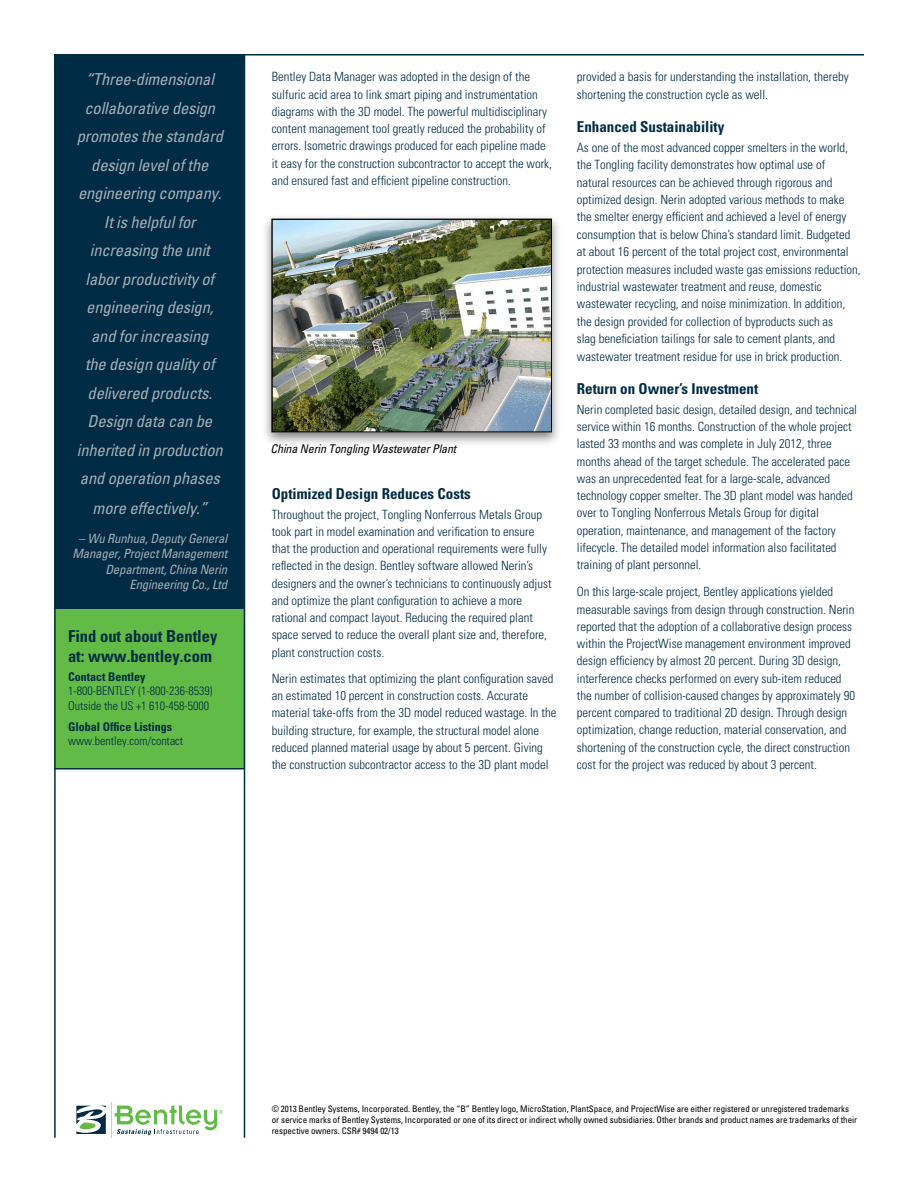
<style>
.page{position:relative;width:918px;height:1188px;background:#fff}
.page>*{position:absolute;margin:0;border:0;box-sizing:border-box;transform-origin:0 0}
.t1{font:italic condensed 16.5px/28.5px "Univers";letter-spacing:-.01em;color:#a7afb7;text-align:center}
.t2{font:700 condensed 16.5px/19.8px "Univers";color:#002b44}
.t3{font:700 condensed 15px "Univers";color:#002b44}
.t4{font:300 condensed 12.75px/17.2px "Univers";color:#002b44}
.t5{font:italic condensed 12.75px/15.3px "Univers";letter-spacing:-.015em;color:#a7afb7;text-align:right}
.t6{font:300 condensed 12px/14.4px "Univers";color:#002b44}
.t7{font:700 condensed 12px "Univers";color:#002b44}
.t8{font:italic condensed 12px "Univers";letter-spacing:-.01em;color:#000}
.t9{font:condensed 9px/10.8px "Univers";letter-spacing:-.005em;color:#000}
</style>
<div class="page">
<div style="left:55px;top:605px;width:189px;height:164px;background:#62bb46"></div>
<div style="left:55px;top:54px;width:190px;height:554px;background:#002b44"></div>
<hr style="left:111px;top:1102px;width:1px;height:36px;background:#cacfd3">
<svg style="left:76px;top:1106px;width:30px;height:28px"></svg>
<svg style="left:115px;top:1105px;width:108px;height:30px"></svg>
<hr style="left:244px;top:54px;width:1px;height:1084px;background:#002b44">
<hr style="left:54px;top:54px;width:2px;height:1084px;background:#002b44">
<hr style="left:56px;top:54px;width:808px;height:2px;background:#002b44">
<div style="left:261px;top:213px;width:301px;height:234px;background:#000;opacity:.5"></div>
<img style="left:271px;top:218px;width:281px;height:215px">
<hr style="left:55px;top:768px;width:190px;height:2px;background:#002b44">
<p class="t1" style="left:77px;top:65px;width:148px">“Three-dimensional collaborative design promotes the standard design level of the engineering company.<br>It is helpful for increasing the unit labor productivity of engineering design, and for increasing<br>the design quality of delivered products.<br>Design data can be inherited in production and operation phases</p>
<p class="t1" style="left:93px;top:494px;width:116px">more effectively.”</p>
<p class="t5" style="left:73px;top:531px;width:156px">– Wu Runhua, Deputy General<br>Manager, Project Management<br>Department, China Nerin<br>Engineering Co., Ltd</p>
<p class="t2" style="left:68px;top:626px;width:151px">Find out about Bentley at: www.bentley.com</p>
<p class="t7" style="left:68px;top:669px;width:79px">Contact Bentley</p>
<p class="t6" style="left:68px;top:684px;width:146px">1-800-BENTLEY (1-800-236-8539)<br>Outside the US +1 610-458-5000</p>
<p class="t7" style="left:68px;top:719px;width:105px">Global Office Listings</p>
<p class="t6" style="left:68px;top:734px;width:117px">www.bentley.com/contact</p>
<p class="t4" style="left:272px;top:68px;width:282px">Bentley Data Manager was adopted in the design of the sulfuric acid area to link smart piping and instrumentation diagrams with the 3D model. The powerful multidisciplinary content management tool greatly reduced the probability of errors. Isometric drawings produced for each pipeline made it easy for the construction subcontractor to accept the work, and ensured fast and efficient pipeline construction.</p>
<p class="t8" style="left:271px;top:441px;width:187px">China Nerin Tongling Wastewater Plant</p>
<p class="t3" style="left:272px;top:485px;width:201px">Optimized Design Reduces Costs</p>
<p class="t4" style="left:272px;top:506px;width:281px">Throughout the project, Tongling Nonferrous Metals Group took part in model examination and verification to ensure that the production and operational requirements were fully reflected in the design. Bentley software allowed Nerin’s designers and the owner’s technicians to continuously adjust and optimize the plant configuration to achieve a more rational and compact layout. Reducing the required plant space served to reduce the overall plant size and, therefore, plant construction costs.</p>
<p class="t4" style="left:272px;top:670px;width:286px">Nerin estimates that optimizing the plant configuration saved an estimated 10 percent in construction costs. Accurate material take-offs from the 3D model reduced wastage. In the building structure, for example, the structural model alone reduced planned material usage by about 5 percent. Giving the construction subcontractor access to the 3D plant model</p>
<p class="t4" style="left:577px;top:68px;width:273px">provided a basis for understanding the installation, thereby shortening the construction cycle as well.</p>
<p class="t3" style="left:577px;top:118px;width:149px">Enhanced Sustainability</p>
<p class="t4" style="left:577px;top:139px;width:285px">As one of the most advanced copper smelters in the world, the Tongling facility demonstrates how optimal use of natural resources can be achieved through rigorous and optimized design. Nerin adopted various methods to make the smelter energy efficient and achieved a level of energy consumption that is below China’s standard limit. Budgeted at about 16 percent of the total project cost, environmental protection measures included waste gas emissions reduction, industrial wastewater treatment and reuse, domestic wastewater recycling, and noise minimization. In addition, the design provided for collection of byproducts such as<br>slag beneficiation tailings for sale to cement plants, and wastewater treatment residue for use in brick production.</p>
<p class="t3" style="left:577px;top:380px;width:183px">Return on Owner’s Investment</p>
<p class="t4" style="left:577px;top:401px;width:282px">Nerin completed basic design, detailed design, and technical service within 16 months. Construction of the whole project lasted 33 months and was complete in July 2012, three months ahead of the target schedule. The accelerated pace was an unprecedented feat for a large-scale, advanced technology copper smelter. The 3D plant model was handed over to Tongling Nonferrous Metals Group for digital operation, maintenance, and management of the factory lifecycle. The detailed model information also facilitated training of plant personnel.</p>
<p class="t4" style="left:577px;top:583px;width:280px">On this large-scale project, Bentley applications yielded measurable savings from design through construction. Nerin reported that the adoption of a collaborative design process within the ProjectWise management environment improved design efficiency by almost 20 percent. During 3D design, interference checks performed on every sub-item reduced the number of collision-caused changes by approximately 90 percent compared to traditional 2D design. Through design optimization, change reduction, material conservation, and shortening of the construction cycle, the direct construction cost for the project was reduced by about 3 percent.</p>
<p class="t9" style="left:272px;top:1104px;width:587px">© 2013 Bentley Systems, Incorporated. Bentley, the “B” Bentley logo, MicroStation, PlantSpace, and ProjectWise are either registered or unregistered trademarks or service marks of Bentley Systems, Incorporated or one of its direct or indirect wholly owned subsidiaries. Other brands and product names are trademarks of their respective owners. CSR# 9494 02/13</p>
</div>
